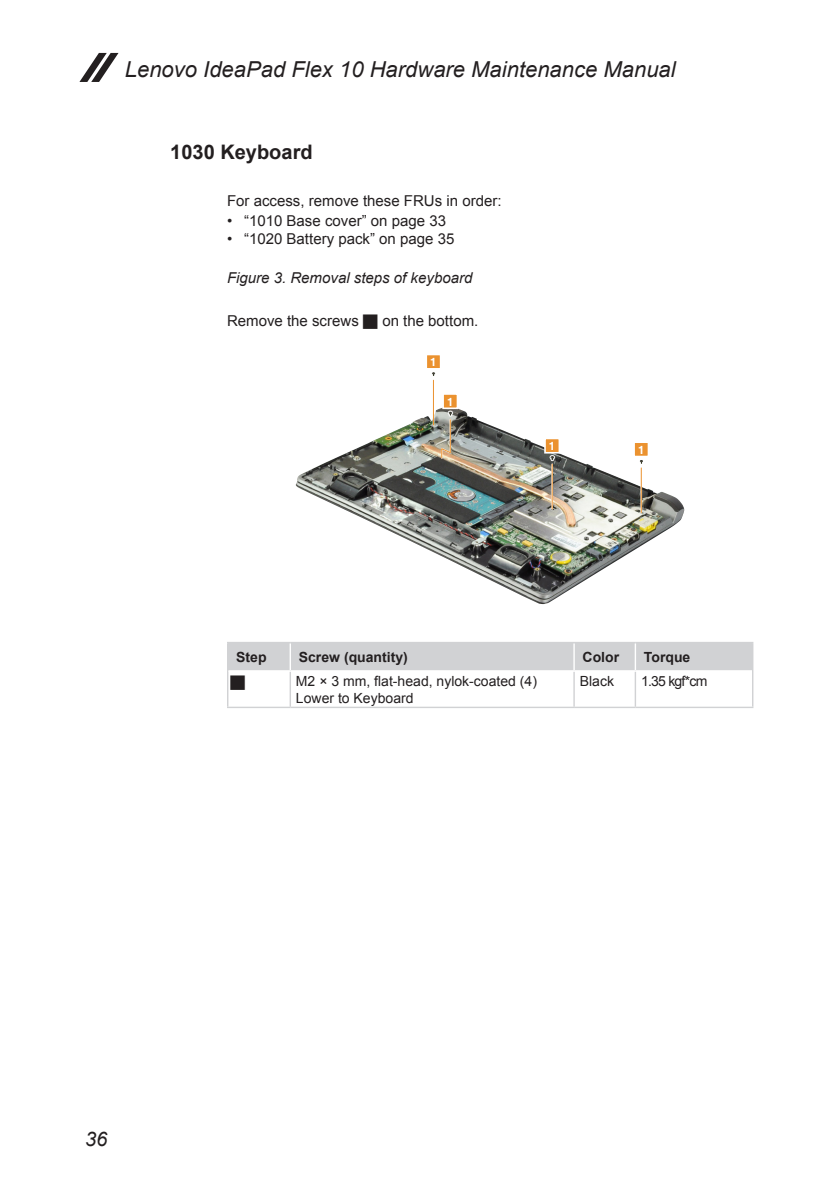
<style>
.page{position:relative;width:840px;height:1191px;background:#fff}
.page>*{position:absolute;margin:0;border:0;box-sizing:border-box;transform-origin:0 0}
.t1{font:italic 22px "Arial";color:#231f20}
.title3{font:700 20px "Arial";color:#231f20}
.t2{font:italic 20px "Arial";color:#231f20}
.number{font:18px "SP Sq Nega";color:#231f20}
.ind_body{font:15px "Arial";color:#231f20}
.ind_bul_body{font:15px "Arial";color:#231f20}
.ind_body-2{font:italic 15px "Arial";color:#231f20}
.table_body{font:14px/16.8px "Arial";color:#231f20}
.table_title{font:700 14px "Arial";color:#231f20}
.t3{font:700 11.4px "Helvetica";color:#fff}
.s1{font-family:"SP Sq Nega";font-size:18px}
</style>
<div class="page">
<svg style="left:79px;top:53px;width:39px;height:29px"></svg>
<img style="left:295px;top:408px;width:389px;height:196px">
<div style="left:633px;top:442px;width:15px;height:14px;background:#eb922f"></div>
<div style="left:633px;top:441px;width:16px;height:16px;border:2px solid #fff"></div>
<hr style="left:640px;top:468px;width:1px;height:45px;background:#eb922f">
<svg style="left:638px;top:459px;width:6px;height:6px"></svg>
<div style="left:544px;top:438px;width:15px;height:15px;background:#eb922f"></div>
<div style="left:544px;top:437px;width:16px;height:16px;border:2px solid #fff"></div>
<hr style="left:551px;top:464px;width:1px;height:45px;background:#eb922f">
<svg style="left:549px;top:455px;width:6px;height:6px"></svg>
<div style="left:426px;top:354px;width:14px;height:15px;background:#eb922f"></div>
<div style="left:425px;top:354px;width:16px;height:15px;border:2px solid #fff"></div>
<hr style="left:432px;top:380px;width:2px;height:45px;background:#fff">
<hr style="left:433px;top:380px;width:1px;height:45px;background:#eb922f">
<svg style="left:432px;top:372px;width:4px;height:4px"></svg>
<div style="left:443px;top:394px;width:14px;height:14px;background:#eb922f"></div>
<div style="left:442px;top:393px;width:16px;height:16px;border:2px solid #fff"></div>
<svg style="left:440px;top:411px;width:13px;height:48px"></svg>
<hr style="left:289px;top:671px;width:2px;height:35px;background:#d1d2d4">
<hr style="left:573px;top:671px;width:1px;height:35px;background:#d1d2d4">
<hr style="left:634px;top:671px;width:1px;height:35px;background:#d1d2d4">
<hr style="left:227px;top:706px;width:63px;height:2px;background:#d1d2d4">
<hr style="left:290px;top:706px;width:283px;height:2px;background:#d1d2d4">
<hr style="left:573px;top:706px;width:62px;height:2px;background:#d1d2d4">
<hr style="left:635px;top:706px;width:118px;height:2px;background:#d1d2d4">
<div style="left:227px;top:642px;width:524px;height:29px;background:#d1d2d4"></div>
<hr style="left:290px;top:642px;width:283px;height:1px;background:#d1d2d4">
<hr style="left:573px;top:642px;width:62px;height:1px;background:#d1d2d4">
<hr style="left:635px;top:642px;width:118px;height:1px;background:#d1d2d4">
<hr style="left:751px;top:643px;width:2px;height:28px;background:#d1d2d4">
<hr style="left:227px;top:671px;width:1px;height:35px;background:#d1d2d4">
<hr style="left:751px;top:671px;width:2px;height:35px;background:#d1d2d4">
<hr style="left:228px;top:670px;width:62px;height:1px;background:#fff">
<hr style="left:290px;top:670px;width:283px;height:1px;background:#fff">
<hr style="left:573px;top:670px;width:62px;height:1px;background:#fff">
<hr style="left:635px;top:670px;width:116px;height:1px;background:#fff">
<h1 class="t1" style="left:125px;top:55px;width:552px">Lenovo IdeaPad Flex 10 Hardware Maintenance Manual</h1>
<p class="title3" style="left:170px;top:138px;width:144px">1030 Keyboard</p>
<p class="ind_body" style="left:227px;top:190px;width:276px">For access, remove these FRUs in order:</p>
<p class="ind_bul_body" style="left:227px;top:211px;width:220px">• “1010 Base cover” on page 33</p>
<p class="ind_bul_body" style="left:227px;top:229px;width:229px">• “1020 Battery pack” on page 35</p>
<p class="ind_body-2" style="left:227px;top:268px;width:247px">Figure 3. Removal steps of keyboard</p>
<p class="ind_body" style="left:227px;top:311px;width:253px">Remove the screws <span class="s1">1</span> on the bottom.</p>
<p class="t3" style="left:430px;top:355px;width:8px">1</p>
<p class="t3" style="left:447px;top:394px;width:8px">1</p>
<p class="t3" style="left:548px;top:439px;width:8px">1</p>
<p class="t3" style="left:637px;top:443px;width:8px">1</p>
<p class="table_title" style="left:236px;top:647px;width:32px">Step</p>
<p class="table_title" style="left:298px;top:647px;width:110px">Screw (quantity)</p>
<p class="table_title" style="left:582px;top:647px;width:38px">Color</p>
<p class="table_title" style="left:643px;top:647px;width:48px">Torque</p>
<p class="number" style="left:230px;top:672px;width:17px">1</p>
<p class="table_body" style="left:296px;top:672px;width:242px">M2 × 3 mm, flat-head, nylok-coated (4)<br>Lower to Keyboard</p>
<p class="table_body" style="left:579px;top:672px;width:36px">Black</p>
<p class="table_body" style="left:640px;top:672px;width:68px">1.35 kgf*cm</p>
<h2 class="t2" style="left:85px;top:1125px;width:24px">36</h2>
</div>
